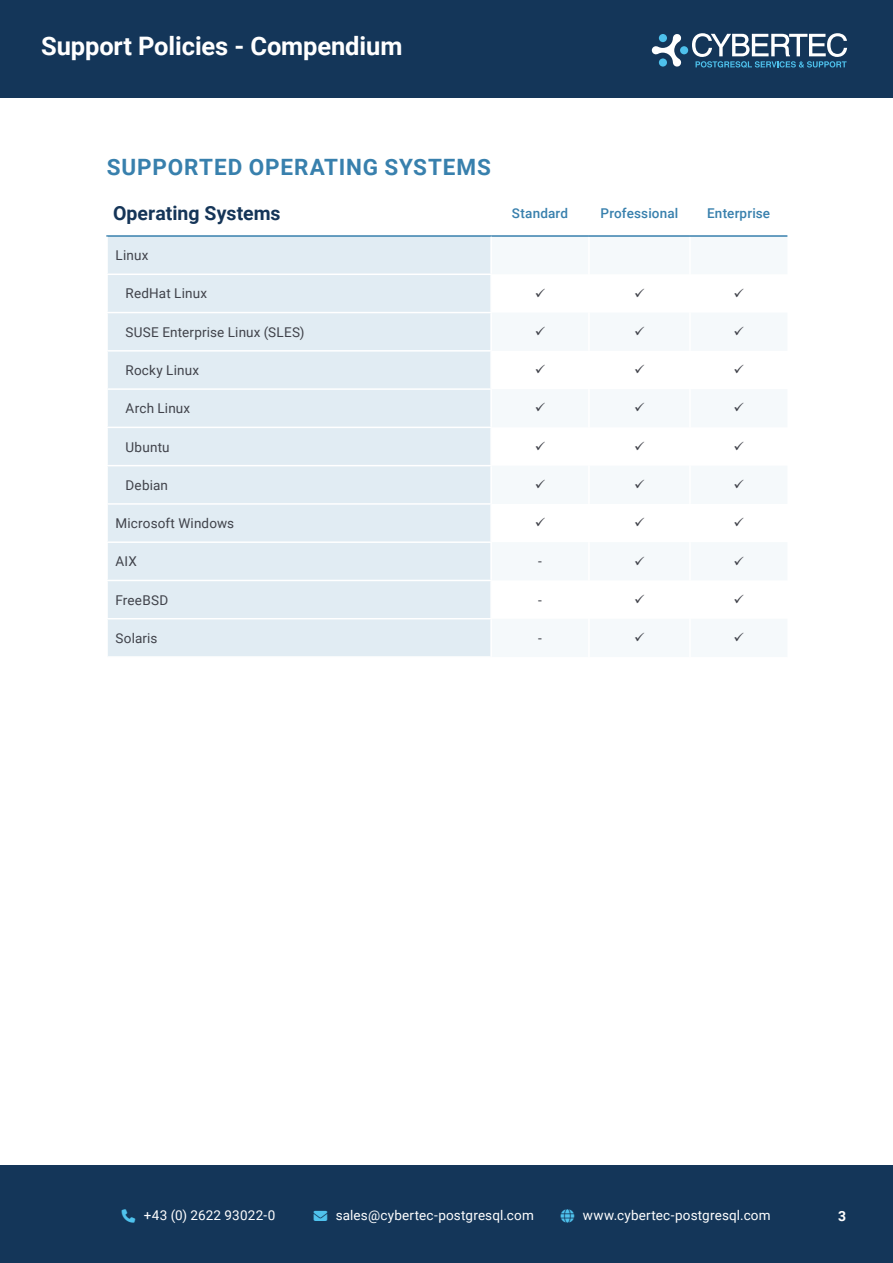
<style>
.page{position:relative;width:893px;height:1263px;background:#fff}
.page>*{position:absolute;margin:0;border:0;box-sizing:border-box;transform-origin:0 0}
.t1{font:700 25.5px "Roboto";letter-spacing:-.005em;color:#fff}
.t2{font:700 22.5px "Roboto";letter-spacing:.04em;color:#3880ad}
.t3{font:700 19.5px "Roboto";color:#153558}
.t4{font:700 13.95px "Roboto";color:#fff}
.t5{font:13.5px "Roboto";letter-spacing:.015em;color:#40424a}
.t6{font:13.5px "Roboto";letter-spacing:.015em;color:#fff}
.t7{font:500 13.5px "Roboto";letter-spacing:.01em;color:#3880ad}
.s1{color:#4fc2ed}
</style>
<div class="page">
<div style="left:108px;top:237px;width:382px;height:419px;background:#e1ecf3"></div>
<hr style="left:106px;top:274px;width:386px;height:1px;background:#fff">
<hr style="left:106px;top:312px;width:386px;height:1px;background:#fff">
<hr style="left:106px;top:350px;width:386px;height:2px;background:#fff">
<hr style="left:106px;top:388px;width:386px;height:2px;background:#fff">
<hr style="left:106px;top:427px;width:386px;height:1px;background:#fff">
<hr style="left:106px;top:465px;width:386px;height:1px;background:#fff">
<hr style="left:106px;top:503px;width:386px;height:2px;background:#fff">
<hr style="left:106px;top:541px;width:386px;height:2px;background:#fff">
<hr style="left:106px;top:235px;width:385px;height:2px;background:#3880ad">
<hr style="left:491px;top:235px;width:98px;height:2px;background:#3880ad">
<hr style="left:589px;top:235px;width:101px;height:2px;background:#3880ad">
<hr style="left:690px;top:235px;width:97px;height:2px;background:#3880ad">
<hr style="left:106px;top:580px;width:386px;height:1px;background:#fff">
<hr style="left:106px;top:618px;width:386px;height:1px;background:#fff">
<div style="left:0;top:1165px;width:893px;height:98px;background:#143659"></div>
<div style="left:0;top:0;width:893px;height:98px;background:#143659"></div>
<div style="left:680px;top:46px;width:8px;height:8px;background:#4ec1ec;border-radius:50%"></div>
<svg style="left:652px;top:34px;width:30px;height:33px"></svg>
<svg style="left:692px;top:33px;width:155px;height:35px"></svg>
<h1 class="t1" style="left:41px;top:28px;width:363px">Support Policies - Compendium</h1>
<h2 class="t2" style="left:107px;top:151px;width:386px">SUPPORTED OPERATING SYSTEMS</h2>
<h3 class="t3" style="left:113px;top:199px;width:169px">Operating Systems</h3>
<p class="t7" style="left:512px;top:203px;width:58px">Standard</p>
<p class="t7" style="left:601px;top:203px;width:79px">Professional</p>
<p class="t7" style="left:707px;top:203px;width:65px">Enterprise</p>
<p class="t5" style="left:116px;top:246px;width:34px">Linux</p>
<p class="t5" style="left:126px;top:284px;width:83px">RedHat Linux</p>
<p class="t5" style="left:126px;top:322px;width:180px">SUSE Enterprise Linux (SLES)</p>
<p class="t5" style="left:126px;top:361px;width:75px">Rocky Linux</p>
<p class="t5" style="left:126px;top:399px;width:66px">Arch Linux</p>
<p class="t5" style="left:126px;top:437px;width:46px">Ubuntu</p>
<p class="t5" style="left:126px;top:476px;width:44px">Debian</p>
<p class="t5" style="left:116px;top:514px;width:120px">Microsoft Windows</p>
<p class="t5" style="left:116px;top:552px;width:23px">AIX</p>
<p class="t5" style="left:538px;top:552px;width:5px">-</p>
<p class="t5" style="left:116px;top:590px;width:54px">FreeBSD</p>
<p class="t5" style="left:538px;top:590px;width:5px">-</p>
<p class="t5" style="left:116px;top:629px;width:44px">Solaris</p>
<p class="t5" style="left:538px;top:629px;width:5px">-</p>
<p class="t6" style="left:144px;top:1206px;width:133px">+43 (0) 2622 93022-0</p>
<p class="t6" style="left:314px;top:1206px;width:222px"><span class="s1">→</span> sales@cybertec-postgresql.com</p>
<p class="t6" style="left:583px;top:1206px;width:189px">www.cybertec-postgresql.com</p>
<p class="t4" style="left:838px;top:1206px;width:10px">3</p>
</div>
